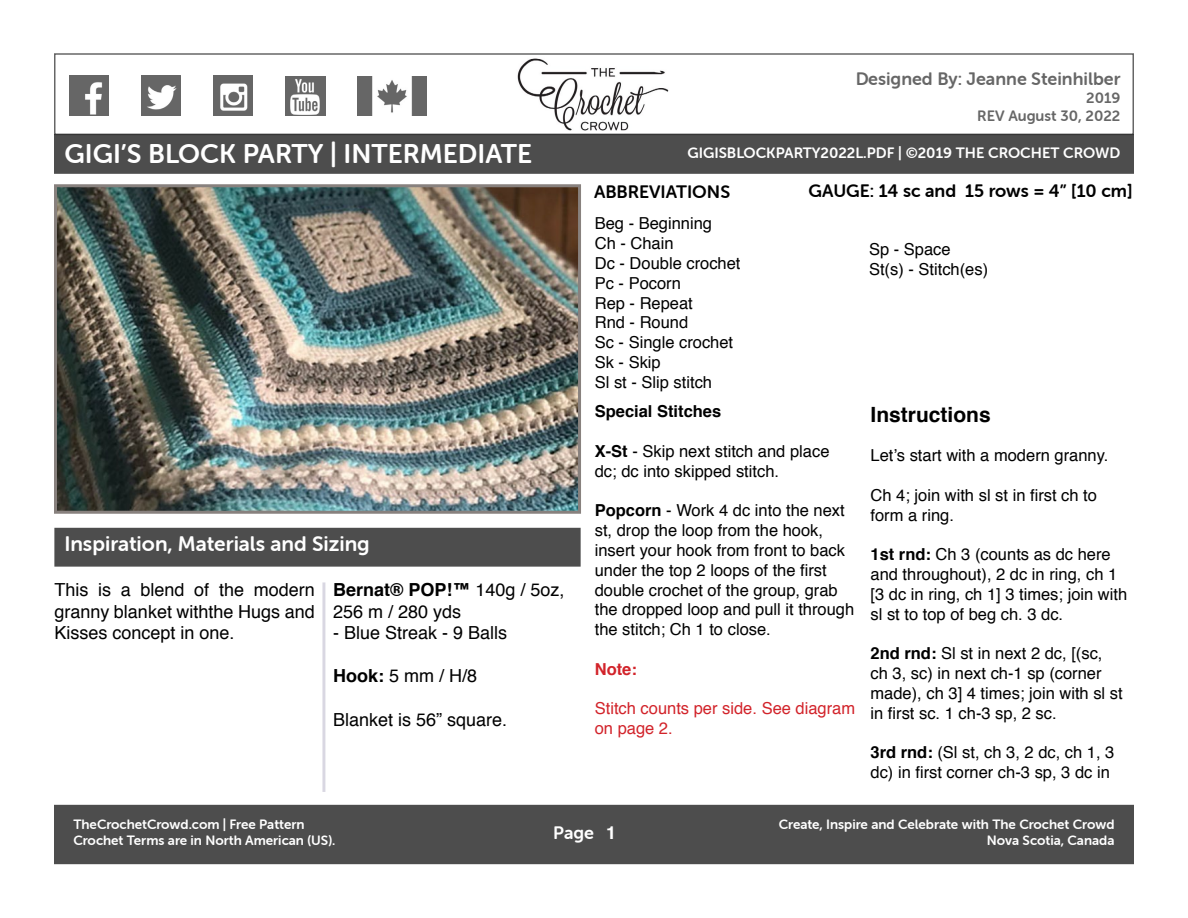
<style>
.page{position:relative;width:1188px;height:918px;background:#fff}
.page>*{position:absolute;margin:0;border:0;box-sizing:border-box;transform-origin:0 0}
.t1{font:27px "Museo Sans Rounded 700";color:#fff}
.t2{font:21px "Museo Sans Rounded 700";color:#fff}
.t3{font:700 21px "Helvetica";color:#000}
.t4{font:18px/21.6px "Helvetica";color:#000;text-align:justify}
.t5{font:18px "Museo Sans Rounded 700";color:#000}
.t6{font:18px "Museo Sans Rounded 700";color:#fff}
.t7{font:16.5px/19.8px "Helvetica";color:#000}
.t8{font:16.5px/19.8px "Helvetica";color:#d2232a}
.t9{font:700 16.5px "Helvetica";color:#000}
.t10{font:700 16.5px "Helvetica";color:#d2232a}
.t11{font:15px "Museo Sans Rounded 700";color:#fff}
.t12{font:15px/18px "Museo Sans Rounded 700";color:#000;text-align:right}
.t13{font:13.5px/16.2px "Museo Sans Rounded 700";color:#fff;text-align:right}
.s1{font-weight:700}
.s2{font-family:"Helvetica";font-weight:700}
</style>
<div class="page">
<img style="left:58px;top:188px;width:519px;height:322px">
<div style="left:54px;top:184px;width:527px;height:330px;border:3px solid #88817e"></div>
<img style="left:517px;top:58px;width:152px;height:73px">
<div style="left:55px;top:135px;width:1078px;height:38px;background:#4d4d4d"></div>
<div style="left:54px;top:134px;width:1080px;height:40px;border:2px solid #000"></div>
<div style="left:55px;top:806px;width:1078px;height:57px;background:#4d4d4d"></div>
<img style="left:141px;top:76px;width:40px;height:39px">
<img style="left:213px;top:76px;width:40px;height:39px">
<img style="left:69px;top:76px;width:40px;height:39px">
<img style="left:286px;top:76px;width:39px;height:40px">
<img style="left:358px;top:76px;width:68px;height:40px">
<div style="left:55px;top:529px;width:525px;height:37px;background:#4d4d4d"></div>
<hr style="left:322px;top:582px;width:3px;height:210px;background:#67608b">
<p class="t5" style="left:855px;top:69px;width:267px">Designed By: Jeanne Steinhilber</p>
<p class="t12" style="left:977px;top:89px;width:145px">2019<br>REV August 30, 2022</p>
<h1 class="t1" style="left:64px;top:139px;width:469px">GIGI’S BLOCK PARTY | INTERMEDIATE</h1>
<p class="t11" style="left:687px;top:144px;width:435px">GIGISBLOCKPARTY2022L.PDF | ©2019 THE CROCHET CROWD</p>
<p class="t5" style="left:594px;top:182px;width:138px">ABBREVIATIONS</p>
<p class="t5" style="left:809px;top:181px;width:325px">GAUGE: 14 sc and 15 rows = 4” [10 cm]</p>
<p class="t2" style="left:64px;top:532px;width:307px">Inspiration, Materials and Sizing</p>
<p class="t4" style="left:54px;top:579px;width:262px">This is a blend of the modern granny blanket withthe Hugs and Kisses concept in one.</p>
<p class="t4" style="left:333px;top:579px;width:233px"><span class="s1">Bernat® POP!™</span> 140g / 5oz,<br>256 m / 280 yds</p>
<p class="t4" style="left:333px;top:623px;width:176px">- Blue Streak - 9 Balls</p>
<p class="t4" style="left:333px;top:666px;width:146px"><span class="s1">Hook:</span> 5 mm / H/8</p>
<p class="t4" style="left:333px;top:709px;width:176px">Blanket is 56” square.</p>
<p class="t7" style="left:595px;top:214px;width:147px">Beg - Beginning<br>Ch - Chain<br>Dc - Double crochet<br>Pc - Pocorn<br>Rep - Repeat<br>Rnd - Round<br>Sc - Single crochet<br>Sk - Skip<br>Sl st - Slip stitch</p>
<p class="t9" style="left:595px;top:398px;width:128px">Special Stitches</p>
<p class="t7" style="left:595px;top:442px;width:236px"><span class="s1">X-St</span> - Skip next stitch and place dc; dc into skipped stitch.</p>
<p class="t7" style="left:595px;top:501px;width:261px"><span class="s1">Popcorn</span> - Work 4 dc into the next st, drop the loop from the hook, insert your hook from front to back under the top 2 loops of the first double crochet of the group, grab the dropped loop and pull it through the stitch; Ch 1 to close.</p>
<p class="t10" style="left:595px;top:656px;width:44px">Note:</p>
<p class="t8" style="left:595px;top:699px;width:262px">Stitch counts per side. See diagram on page 2.</p>
<p class="t7" style="left:869px;top:240px;width:121px">Sp - Space<br>St(s) - Stitch(es)</p>
<p class="t3" style="left:871px;top:397px;width:122px">Instructions</p>
<p class="t7" style="left:871px;top:446px;width:239px">Let’s start with a modern granny.</p>
<p class="t7" style="left:871px;top:486px;width:228px">Ch 4; join with sl st in first ch to form a ring.</p>
<p class="t7" style="left:871px;top:545px;width:258px"><span class="s1">1st rnd:</span> Ch 3 (counts as dc here and throughout), 2 dc in ring, ch 1 [3 dc in ring, ch 1] 3 times; join with sl st to top of beg ch. 3 dc.</p>
<p class="t7" style="left:871px;top:644px;width:254px"><span class="s1">2nd rnd:</span> Sl st in next 2 dc, [(sc, ch 3, sc) in next ch-1 sp (corner made), ch 3] 4 times; join with sl st in first sc. 1 ch-3 sp, 2 sc.</p>
<p class="t7" style="left:871px;top:743px;width:245px"><span class="s1">3rd rnd:</span> (Sl st, ch 3, 2 dc, ch 1, 3 dc) in first corner ch-3 sp, 3 dc in</p>
<p class="t13" style="left:73px;top:816px;width:264px;text-align:left">TheCrochetCrowd.com | Free Pattern<br>Crochet Terms are in North American (US).</p>
<p class="t6" style="left:553px;top:823px;width:65px">Page <span class="s2">1</span></p>
<p class="t13" style="left:779px;top:817px;width:337px">Create, Inspire and Celebrate with The Crochet Crowd<br>Nova Scotia, Canada</p>
</div>
